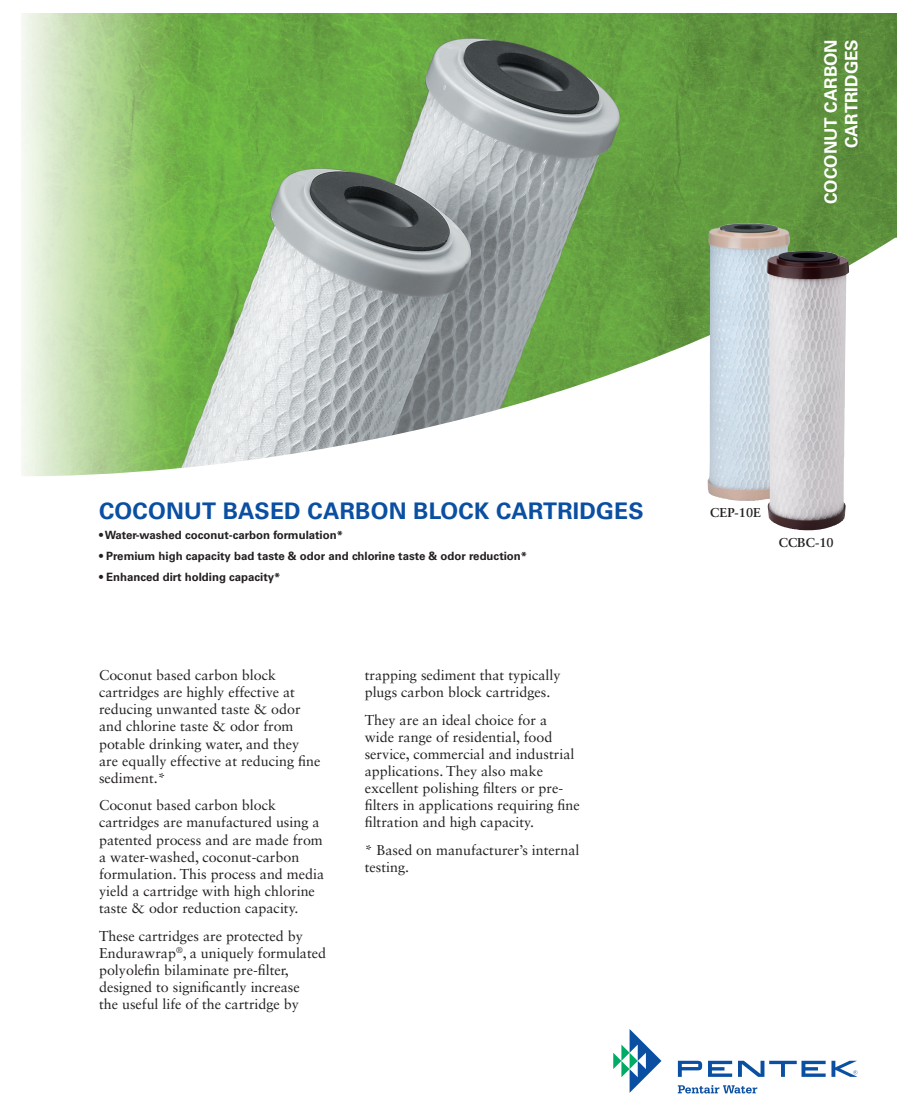
<style>
.page{position:relative;width:918px;height:1107px;background:#fff}
.page>*{position:absolute;margin:0;border:0;box-sizing:border-box;transform-origin:0 0}
.Headlines{font:700 22.8px "Univers LT Std";letter-spacing:.01em;color:#0a4fa2}
.Tab{font:700 17.1px/20.5px "Univers LT Std";color:#fff;text-align:right}
.Text__Front{font:14.25px/17.1px "Sabon LT Std";color:#231f20}
.Image_Labels{font:700 12.9px "Sabon LT Std";color:#231f20}
.Bullets__Front{font:700 11.4px "Univers LT Std";color:#231f20}
</style>
<div class="page">
<svg style="left:613px;top:1029px;width:48px;height:64px"></svg>
<svg style="left:678px;top:1061px;width:24px;height:16px"></svg>
<svg style="left:708px;top:1061px;width:24px;height:16px"></svg>
<svg style="left:678px;top:1085px;width:79px;height:8px"></svg>
<svg style="left:738px;top:1061px;width:119px;height:16px"></svg>
<img style="left:22px;top:13px;width:874px;height:463px">
<img style="left:708px;top:223px;width:141px;height:307px">
<p class="Tab" style="left:821px;top:204px;width:166px;rotate:-90deg">Coconut Carbon<br>Cartridges</p>
<p class="Headlines" style="left:99px;top:497px;width:67px">COCONUT</p>
<p class="Headlines" style="left:223px;top:497px;width:17px">BASED</p>
<p class="Headlines" style="left:308px;top:497px;width:33px">CARBON</p>
<p class="Headlines" style="left:413px;top:497px;width:114px">BLOCK CARTRIDGE</p>
<p class="Headlines" style="left:628px;top:497px;width:17px">s</p>
<p class="Image_Labels" style="left:710px;top:505px;width:52px">CEP-10E</p>
<p class="Bullets__Front" style="left:99px;top:529px;width:246px">• Water-washed coconut-carbon formulation*</p>
<p class="Bullets__Front" style="left:99px;top:550px;width:430px">• Premium high capacity bad taste &amp; odor and chlorine taste &amp; odor reduction*</p>
<p class="Bullets__Front" style="left:99px;top:570px;width:183px">• Enhanced dirt holding capacity*</p>
<p class="Image_Labels" style="left:779px;top:535px;width:56px">CCBC-10</p>
<p class="Text__Front" style="left:99px;top:666px;width:223px">Coconut based carbon block cartridges are highly effective at reducing unwanted taste &amp; odor and chlorine taste &amp; odor from potable drinking water, and they are equally effective at reducing fine sediment.*</p>
<p class="Text__Front" style="left:99px;top:797px;width:227px">Coconut based carbon block cartridges are manufactured using a patented process and are made from a water-washed, coconut-carbon formulation. This process and media yield a cartridge with high chlorine taste &amp; odor reduction capacity.</p>
<p class="Text__Front" style="left:99px;top:927px;width:229px">These cartridges are protected by Endurawrap<sup>®</sup>, a uniquely formulated polyolefin bilaminate pre-filter, designed to significantly increase<br>the useful life of the cartridge by</p>
<p class="Text__Front" style="left:365px;top:666px;width:198px">trapping sediment that typically plugs carbon block cartridges.</p>
<p class="Text__Front" style="left:365px;top:711px;width:217px">They are an ideal choice for a wide range of residential, food service, commercial and industrial applications. They also make excellent polishing filters or pre&shy;filters in applications requiring fine filtration and high capacity.</p>
<p class="Text__Front" style="left:365px;top:841px;width:216px">* Based on manufacturer’s internal testing.</p>
</div>
